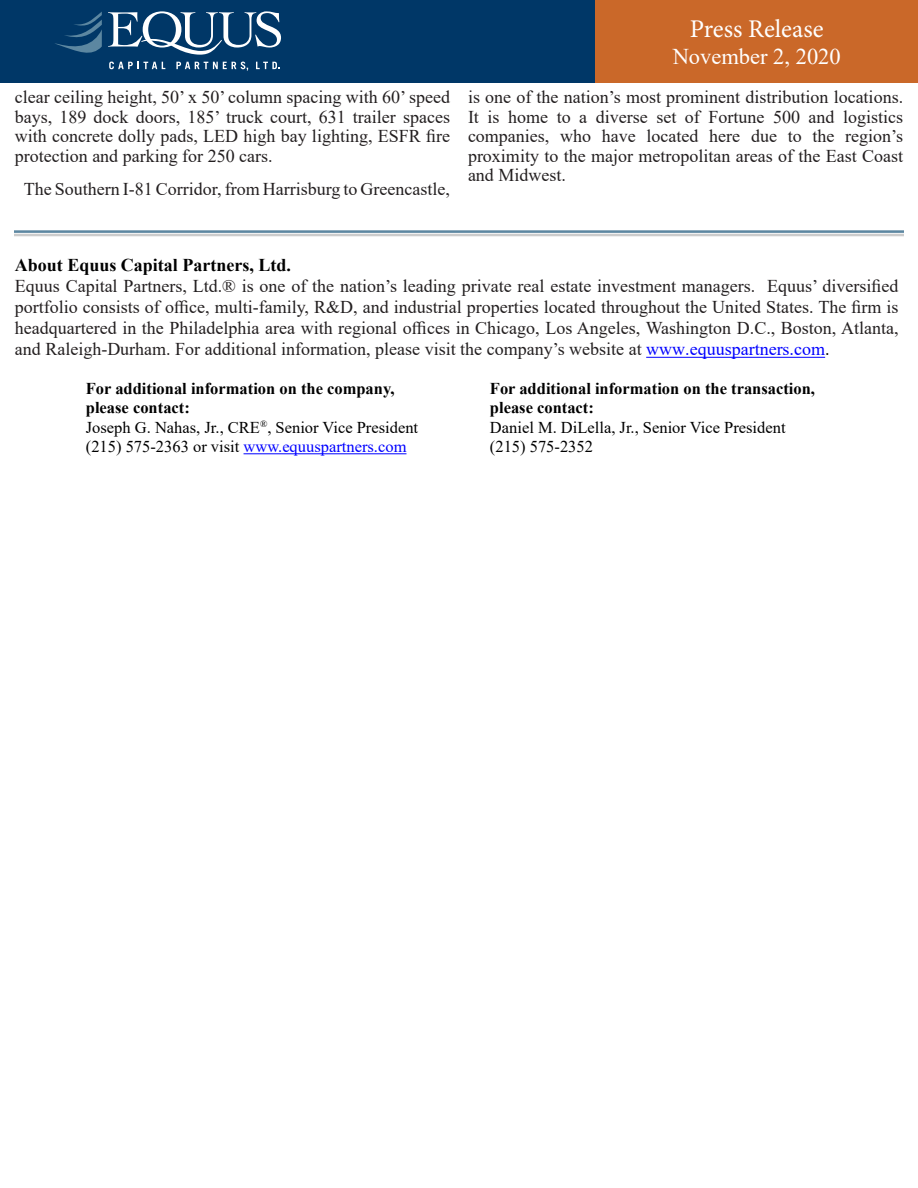
<style>
.page{position:relative;width:918px;height:1188px;background:#fff}
.page>*{position:absolute;margin:0;border:0;box-sizing:border-box;transform-origin:0 0}
.t1{font:25.5px "Minion Pro";color:#fff}
.t2{font:22.5px "Times New Roman";color:#fff}
.t3{font:18px/19.5px "Times New Roman";color:#231f20;text-align:justify}
.t4{font:700 18px "Times New Roman";color:#000}
.t5{font:16.5px/19.5px "Times New Roman";color:#000}
.t6{font:700 16.5px/19.5px "Times New Roman";color:#000}
.s1{color:#00f}
.s2{color:#000}
.s3{font-weight:700}
.s4{font-weight:400}
</style>
<div class="page">
<div style="left:0;top:0;width:700px;height:82px;background:#003767"></div>
<div style="left:595px;top:0;width:323px;height:82px;background:#ca6829"></div>
<svg style="left:108px;top:11px;width:173px;height:44px"></svg>
<svg style="left:109px;top:62px;width:56px;height:7px"></svg>
<svg style="left:176px;top:62px;width:72px;height:9px"></svg>
<svg style="left:256px;top:62px;width:24px;height:7px"></svg>
<svg style="left:55px;top:12px;width:47px;height:41px"></svg>
<svg style="left:15px;top:233px;width:888px;height:4px"></svg>
<hr style="left:15px;top:230px;width:888px;height:3px;background:#5d87a1">
<hr style="left:244px;top:453px;width:163px;height:1px;background:#00f">
<hr style="left:646px;top:357px;width:179px;height:1px;background:#00f">
<p class="t3" style="left:15px;top:87px;width:437px">clear ceiling height, 50’ x 50’ column spacing with 60’ speed bays, 189 dock doors, 185’ truck court, 631 trailer spaces with concrete dolly pads, LED high bay lighting, ESFR fire protection and parking for 250 cars.</p>
<p class="t3" style="left:24px;top:178px;width:428px">The Southern I-81 Corridor, from Harrisburg to Greencastle,</p>
<p class="t1" style="left:690px;top:12px;width:136px">Press Release</p>
<p class="t2" style="left:673px;top:40px;width:170px">November 2, 2020</p>
<p class="t3" style="left:468px;top:87px;width:437px">is one of the nation’s most prominent distribution locations.<br>It is home to a diverse set of Fortune 500 and logistics companies, who have located here due to the region’s proximity to the major metropolitan areas of the East Coast and Midwest.</p>
<p class="t4" style="left:15px;top:252px;width:278px">About Equus Capital Partners, Ltd.</p>
<p class="t3" style="left:15px;top:275px;width:885px;line-height:21px">Equus Capital Partners, Ltd.® is one of the nation’s leading private real estate investment managers. Equus’ diversified portfolio consists of office, multi-family, R&amp;D, and industrial properties located throughout the United States. The firm is headquartered in the Philadelphia area with regional offices in Chicago, Los Angeles, Washington D.C., Boston, Atlanta, and Raleigh-Durham. For additional information, please visit the company’s website at <span class="s1">www.equuspartners.com</span><span class="s2">.</span></p>
<p class="t5" style="left:86px;top:378px;width:334px"><span class="s3">For additional information on the company, please contact:<br></span>Joseph G. Nahas, Jr., CRE<sup>®</sup>, Senior Vice President (215) 575-2363 or visit <span class="s1">www.equuspartners.com</span></p>
<p class="t6" style="left:490px;top:378px;width:327px">For additional information on the transaction, please contact:<br><span class="s4">Daniel M. DiLella, Jr., Senior Vice President (215) 575-2352</span></p>
</div>
